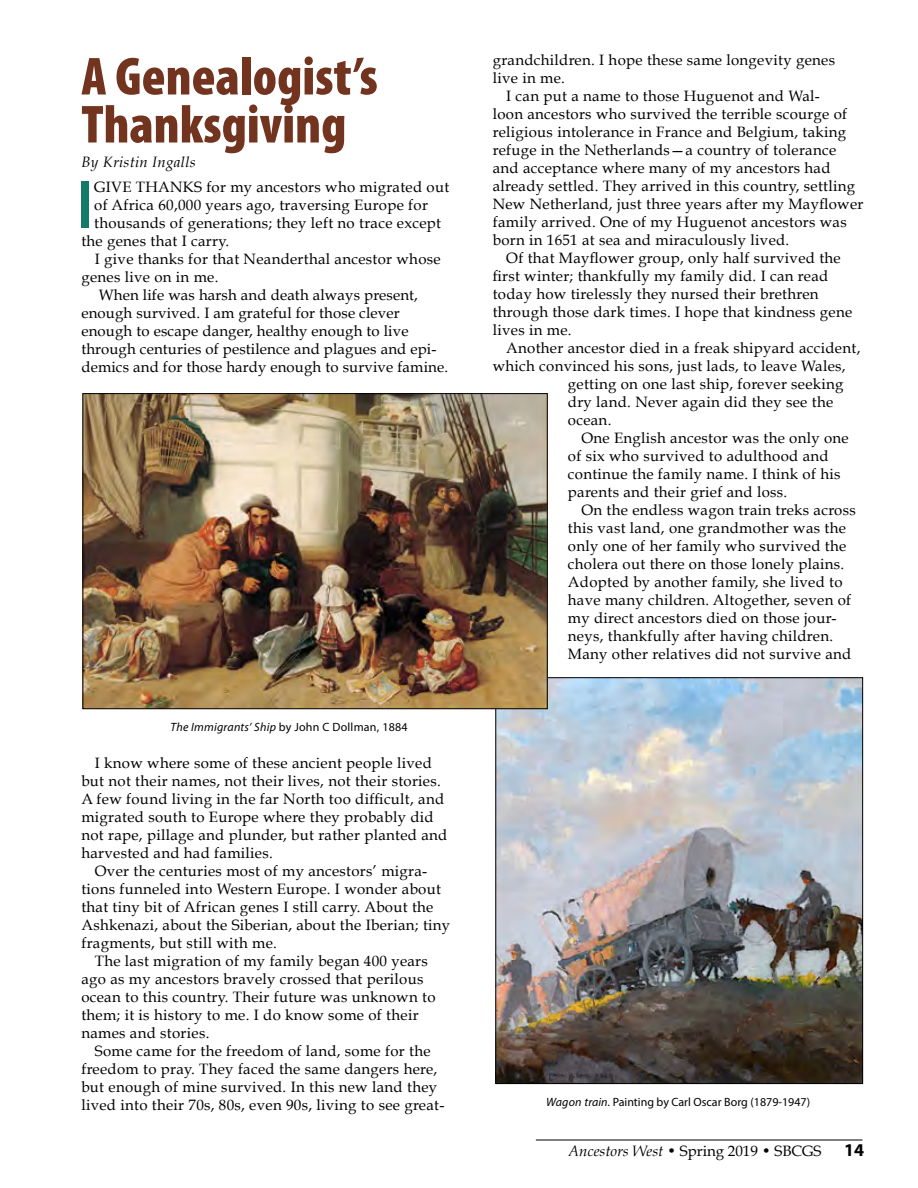
<style>
.page{position:relative;width:918px;height:1188px;background:#fff}
.page>*{position:absolute;margin:0;border:0;box-sizing:border-box;transform-origin:0 0}
.content_body{font:600 condensed 68.4px "Myriad Pro";color:#137a65}
.Headline{font:900 condensed 54px/48px "Myriad Pro";color:#72331f}
.t1{font:700 18px "Myriad Pro";color:#000}
.content_body-2{font:15px/18px "Book Antiqua";letter-spacing:.02em;color:#000}
.content_body-3{font:15px "Book Antiqua";color:#000}
.body_1st_paragraph{font:italic 15px "Book Antiqua";letter-spacing:.02em;color:#000}
.t2{font:12px "Myriad Pro";color:#000}
.t3{font:12px "Myriad Pro";letter-spacing:.02em;color:#000}
.s1{font-style:italic}
</style>
<div class="page">
<hr style="left:536px;top:1140px;width:326px;height:1px;background:#000">
<img style="left:497px;top:679px;width:364px;height:403px">
<img style="left:85px;top:395px;width:461px;height:312px">
<div style="left:83px;top:393px;width:465px;height:316px;border:1px solid #000"></div>
<p class="Headline" style="left:81px;top:51px;width:298px">A Genealogist’s<br>Thanksgiving</p>
<p class="body_1st_paragraph" style="left:81px;top:153px;width:116px">By Kristin Ingalls</p>
<p class="content_body" style="left:77px;top:163px;width:17px">I</p>
<p class="content_body-2" style="left:94px;top:178px;width:357px">GIVE THANKS for my ancestors who migrated out</p>
<p class="content_body-2" style="left:94px;top:196px;width:335px">of Africa 60,000 years ago, traversing Europe for</p>
<p class="content_body-2" style="left:94px;top:214px;width:348px">thousands of generations; they left no trace except</p>
<p class="content_body-2" style="left:81px;top:232px;width:149px">the genes that I carry.</p>
<p class="content_body-2" style="left:81px;top:250px;width:361px;text-indent:14px">I give thanks for that Neanderthal ancestor whose genes live on in me.</p>
<p class="content_body-2" style="left:81px;top:286px;width:368px;text-indent:17px">When life was harsh and death always present, enough survived. I am grateful for those clever enough to escape danger, healthy enough to live through centuries of pestilence and plagues and epi&shy;demics and for those hardy enough to survive famine.</p>
<p class="t3" style="left:171px;top:720px;width:239px"><span class="s1">The Immigrants’ Ship</span> by John C Dollman, 1884</p>
<p class="content_body-2" style="left:81px;top:754px;width:368px;text-indent:14px">I know where some of these ancient people lived but not their names, not their lives, not their stories.<br>A few found living in the far North too difficult, and migrated south to Europe where they probably did not rape, pillage and plunder, but rather planted and harvested and had families.</p>
<p class="content_body-2" style="left:81px;top:862px;width:370px;text-indent:14px">Over the centuries most of my ancestors’ migra&shy;tions funneled into Western Europe. I wonder about that tiny bit of African genes I still carry. About the Ashkenazi, about the Siberian, about the Iberian; tiny fragments, but still with me.</p>
<p class="content_body-2" style="left:81px;top:952px;width:356px;text-indent:14px">The last migration of my family began 400 years ago as my ancestors bravely crossed that perilous ocean to this country. Their future was unknown to them; it is history to me. I do know some of their names and stories.</p>
<p class="content_body-2" style="left:81px;top:1042px;width:365px;text-align:center">Some came for the freedom of land, some for the freedom to pray. They faced the same dangers here, but enough of mine survived. In this new land they lived into their 70s, 80s, even 90s, living to see great-</p>
<p class="content_body-2" style="left:493px;top:51px;width:344px">grandchildren. I hope these same longevity genes live in me.</p>
<p class="content_body-2" style="left:493px;top:87px;width:372px;text-indent:14px">I can put a name to those Huguenot and Wal-<br>loon ancestors who survived the terrible scourge of religious intolerance in France and Belgium, taking refuge in the Netherlands—a country of tolerance and acceptance where many of my ancestors had already settled. They arrived in this country, settling New Netherland, just three years after my Mayflower family arrived. One of my Huguenot ancestors was born in 1651 at sea and miraculously lived.</p>
<p class="content_body-2" style="left:493px;top:249px;width:361px;text-indent:14px">Of that Mayflower group, only half survived the first winter; thankfully my family did. I can read today how tirelessly they nursed their brethren through those dark times. I hope that kindness gene lives in me.</p>
<p class="content_body-2" style="left:506px;top:339px;width:356px">Another ancestor died in a freak shipyard accident,</p>
<p class="content_body-2" style="left:493px;top:357px;width:354px">which convinced his sons, just lads, to leave Wales,</p>
<p class="content_body-2" style="left:568px;top:375px;width:277px">getting on one last ship, forever seeking</p>
<p class="content_body-2" style="left:568px;top:393px;width:267px">dry land. Never again did they see the</p>
<p class="content_body-2" style="left:568px;top:411px;width:45px">ocean.</p>
<p class="content_body-2" style="left:568px;top:429px;width:282px;text-indent:14px">One English ancestor was the only one of six who survived to adulthood and continue the family name. I think of his parents and their grief and loss.</p>
<p class="content_body-2" style="left:568px;top:501px;width:289px;text-indent:14px">On the endless wagon train treks across this vast land, one grandmother was the only one of her family who survived the cholera out there on those lonely plains.<br>Adopted by another family, she lived to have many children. Altogether, seven of my direct ancestors died on those jour&shy;neys, thankfully after having children.<br>Many other relatives did not survive and</p>
<p class="t2" style="left:546px;top:1095px;width:266px"><span class="s1">Wagon train</span>. Painting by Carl Oscar Borg (1879-1947)</p>
<p class="content_body-3" style="left:568px;top:1141px;width:255px"><span class="s1">Ancestors West</span> • Spring 2019 • SBCGS</p>
<p class="t1" style="left:844px;top:1138px;width:21px">14</p>
</div>
